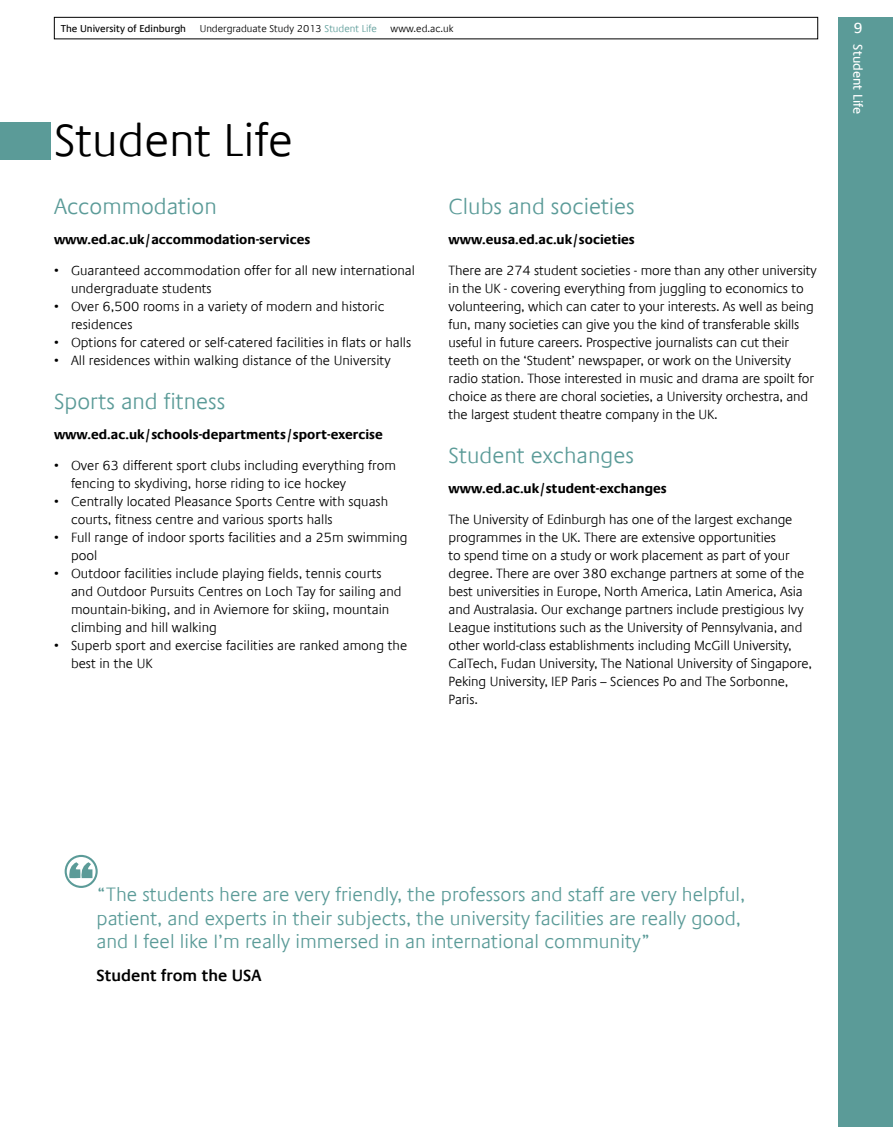
<style>
.page{position:relative;width:893px;height:1127px;background:#fff}
.page>*{position:absolute;margin:0;border:0;box-sizing:border-box;transform-origin:0 0}
.t1{font:300 46.5px "Praxis Com";color:#000}
.t2{font:300 22.5px "Praxis Com";color:#5b9b98}
.t3{font:300 19.5px/23.4px "Praxis Com";color:#5b9b98}
.t4{font:600 16.5px "Praxis Com";color:#000}
.t5{font:15px "Praxis Com";color:#fff}
.t6{font:300 13.5px/18px "Praxis Com";letter-spacing:-.01em;color:#000}
.t7{font:700 13.5px "Praxis Com";color:#000}
.t8{font:13.05px "Praxis Com";color:#fff}
.t9{font:300 10.2px "Praxis Com";color:#000}
.t10{font:10.2px "Praxis Com";color:#000}
.s1{color:#5b9b98}
</style>
<div class="page">
<svg style="left:65px;top:855px;width:33px;height:33px"></svg>
<div style="left:0;top:122px;width:50px;height:38px;background:#5b9b98"></div>
<div style="left:54px;top:17px;width:764px;height:22px;border:1px solid #000"></div>
<div style="left:839px;top:17px;width:54px;height:1110px;background:#5b9b98"></div>
<p class="t10" style="left:61px;top:22px;width:127px">The University of Edinburgh</p>
<p class="t9" style="left:200px;top:22px;width:179px">Undergraduate Study 2013 <span class="s1">Student Life</span></p>
<p class="t9" style="left:391px;top:22px;width:64px">www.ed.ac.uk</p>
<p class="t5" style="left:853px;top:19px;width:11px">9</p>
<p class="t8" style="left:865px;top:44px;width:71px;rotate:90deg">Student Life</p>
<h1 class="t1" style="left:54px;top:113px;width:240px">Student Life</h1>
<h2 class="t2" style="left:54px;top:193px;width:164px">Accommodation</h2>
<p class="t7" style="left:54px;top:232px;width:258px">www.ed.ac.uk/accommodation-services</p>
<p class="t6" style="left:71px;top:262px;width:346px;text-indent:-17px">• Guaranteed accommodation offer for all new international undergraduate students</p>
<p class="t6" style="left:71px;top:298px;width:315px;text-indent:-17px">• Over 6,500 rooms in a variety of modern and historic residences</p>
<p class="t6" style="left:54px;top:334px;width:359px">• Options for catered or self-catered facilities in flats or halls</p>
<p class="t6" style="left:54px;top:352px;width:338px">• All residences within walking distance of the University</p>
<h2 class="t2" style="left:54px;top:388px;width:173px">Sports and fitness</h2>
<p class="t7" style="left:54px;top:427px;width:330px">www.ed.ac.uk/schools-departments/sport-exercise</p>
<p class="t6" style="left:71px;top:457px;width:327px;text-indent:-17px">• Over 63 different sport clubs including everything from fencing to skydiving, horse riding to ice hockey</p>
<p class="t6" style="left:71px;top:493px;width:319px;text-indent:-17px">• Centrally located Pleasance Sports Centre with squash courts, fitness centre and various sports halls</p>
<p class="t6" style="left:71px;top:529px;width:338px;text-indent:-17px">• Full range of indoor sports facilities and a 25m swimming pool</p>
<p class="t6" style="left:71px;top:565px;width:332px;text-indent:-17px">• Outdoor facilities include playing fields, tennis courts and Outdoor Pursuits Centres on Loch Tay for sailing and mountain-biking, and in Aviemore for skiing, mountain climbing and hill walking</p>
<p class="t6" style="left:71px;top:637px;width:338px;text-indent:-17px">• Superb sport and exercise facilities are ranked among the best in the UK</p>
<h2 class="t2" style="left:449px;top:193px;width:188px">Clubs and societies</h2>
<p class="t7" style="left:449px;top:232px;width:188px">www.eusa.ed.ac.uk/societies</p>
<p class="t6" style="left:449px;top:262px;width:369px">There are 274 student societies - more than any other university in the UK - covering everything from juggling to economics to volunteering, which can cater to your interests. As well as being fun, many societies can give you the kind of transferable skills useful in future careers. Prospective journalists can cut their teeth on the ‘Student’ newspaper, or work on the University radio station. Those interested in music and drama are spoilt for choice as there are choral societies, a University orchestra, and the largest student theatre company in the UK.</p>
<h2 class="t2" style="left:449px;top:442px;width:187px">Student exchanges</h2>
<p class="t7" style="left:449px;top:481px;width:220px">www.ed.ac.uk/student-exchanges</p>
<p class="t6" style="left:449px;top:511px;width:365px">The University of Edinburgh has one of the largest exchange programmes in the UK. There are extensive opportunities<br>to spend time on a study or work placement as part of your degree. There are over 380 exchange partners at some of the best universities in Europe, North America, Latin America, Asia and Australasia. Our exchange partners include prestigious Ivy League institutions such as the University of Pennsylvania, and other world-class establishments including McGill University, CalTech, Fudan University, The National University of Singapore, Peking University, IEP Paris – Sciences Po and The Sorbonne, Paris.</p>
<h3 class="t3" style="left:97px;top:883px;width:650px">“The students here are very friendly, the professors and staff are very helpful, patient, and experts in their subjects, the university facilities are really good, and I feel like I’m really immersed in an international community”</h3>
<p class="t4" style="left:97px;top:965px;width:166px">Student from the USA</p>
</div>
